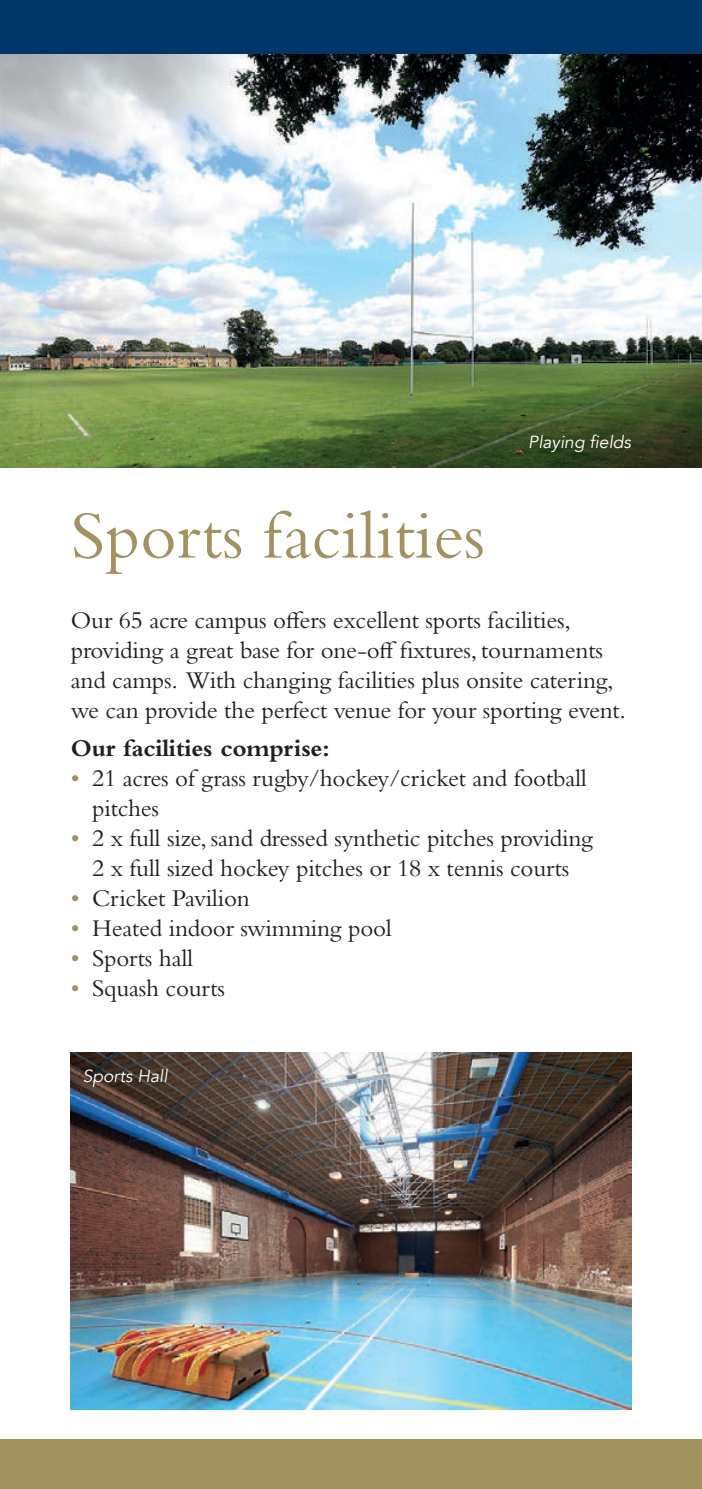
<style>
.page{position:relative;width:702px;height:1489px;background:#fff}
.page>*{position:absolute;margin:0;border:0;box-sizing:border-box;transform-origin:0 0}
.t1{font:70px "Bembo Std";color:#a29161}
.t2{font:25px/30px "Bembo Std";letter-spacing:-.01em;color:#231f20}
.t3{font:700 25px "Bembo Std";letter-spacing:-.01em;color:#231f20}
.t4{font:italic 17.5px "Avenir";color:#fff}
.s1{color:#a29161}
</style>
<div class="page">
<img style="left:0;top:53px;width:702px;height:415px">
<img style="left:71px;top:1052px;width:560px;height:357px">
<div style="left:0;top:1439px;width:702px;height:49px;background:#a29161"></div>
<div style="left:0;top:0;width:702px;height:53px;background:#003667"></div>
<p class="t4" style="left:528px;top:432px;width:104px">Playing fields</p>
<h1 class="t1" style="left:71px;top:495px;width:415px">Sports facilities</h1>
<p class="t2" style="left:71px;top:605px;width:556px">Our 65 acre campus offers excellent sports facilities, providing a great base for one-off fixtures, tournaments and camps. With changing facilities plus onsite catering, we can provide the perfect venue for your sporting event.</p>
<p class="t3" style="left:71px;top:733px;width:260px">Our facilities comprise:</p>
<p class="t2" style="left:92px;top:762px;width:496px;text-indent:-21px"><span class="s1">•</span> 21 acres of grass rugby/hockey/cricket and football pitches</p>
<p class="t2" style="left:71px;top:822px;width:523px;text-align:center"><span class="s1">•</span> 2 x full size, sand dressed synthetic pitches providing<br>2 x full sized hockey pitches or 18 x tennis courts</p>
<p class="t2" style="left:71px;top:882px;width:180px"><span class="s1">•</span> Cricket Pavilion</p>
<p class="t2" style="left:71px;top:912px;width:322px"><span class="s1">•</span> Heated indoor swimming pool</p>
<p class="t2" style="left:71px;top:942px;width:124px"><span class="s1">•</span> Sports hall</p>
<p class="t2" style="left:71px;top:972px;width:155px"><span class="s1">•</span> Squash courts</p>
<p class="t4" style="left:83px;top:1065px;width:86px">Sports Hall</p>
</div>
